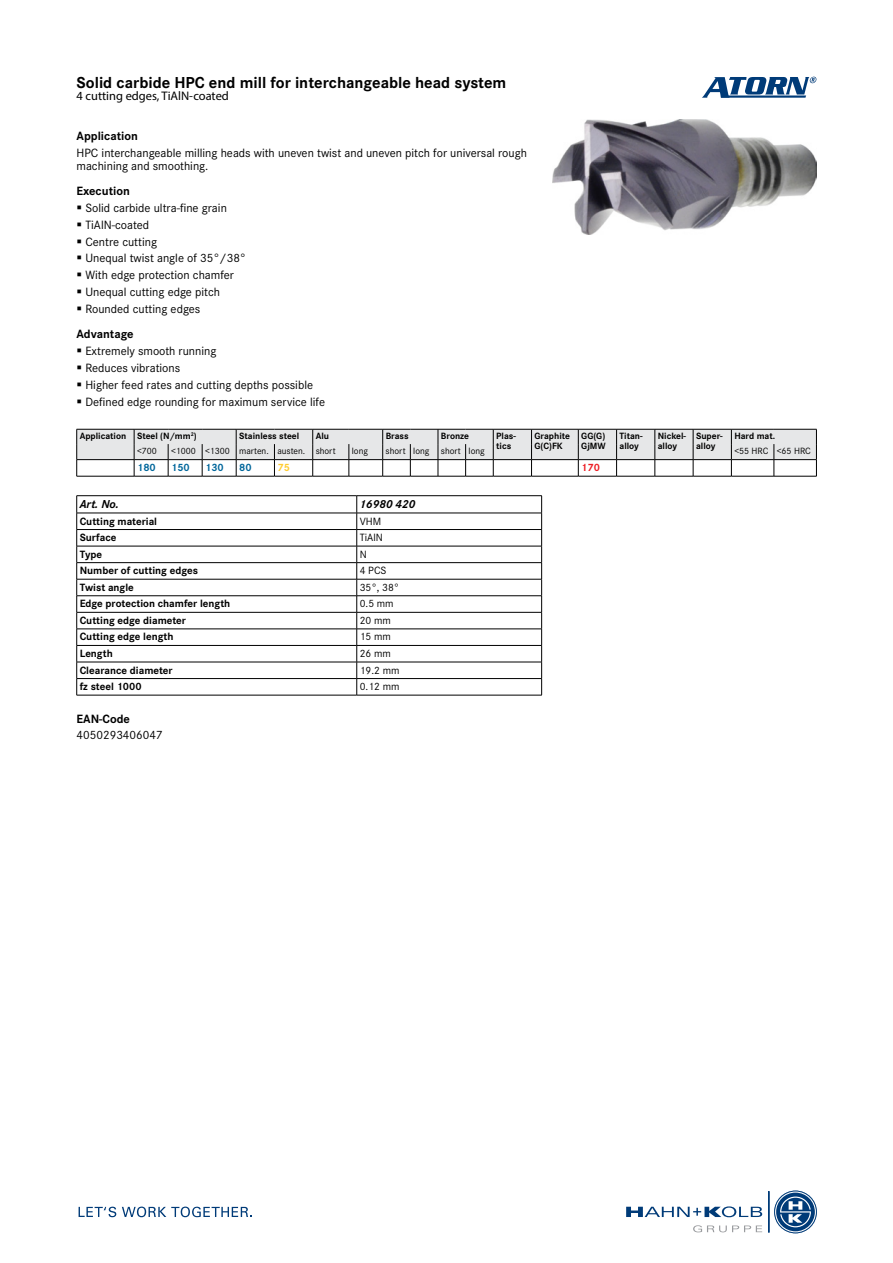
<style>
.page{position:relative;width:893px;height:1263px;background:#fff}
.page>*{position:absolute;margin:0;border:0;box-sizing:border-box;transform-origin:0 0}
.t1{font:700 16.5px "Corporate S Pro";color:#000}
.t2{font:12.45px/16.8px "Corporate S Pro";color:#000}
.t3{font:700 12.45px "Corporate S Pro";color:#000}
.t4{font:12.45px "Myriad Pro";color:#000}
.t5{font:italic 700 12px "Corporate S Pro";color:#000}
.t6{font:700 10.95px "Corporate S Pro";color:#000}
.t7{font:10.95px "Corporate S Pro";color:#000}
.t8{font:700 10.95px "Corporate S Pro";color:#00669b}
.t9{font:700 10.95px "Corporate S Pro";color:#ed1d24}
.t10{font:700 10.95px "Corporate S Pro";color:#ffcc31}
.t11{font:700 9.45px/9.4px "Corporate S Pro";color:#000}
.t12{font:9.45px "Corporate S Pro";color:#000}
</style>
<div class="page">
<img style="left:553px;top:119px;width:263px;height:116px">
<svg style="left:702px;top:77px;width:114px;height:21px"></svg>
<svg style="left:626px;top:1206px;width:136px;height:11px"></svg>
<hr style="left:768px;top:1191px;width:1px;height:41px;background:#003b78">
<svg style="left:693px;top:1225px;width:69px;height:7px"></svg>
<svg style="left:775px;top:1191px;width:41px;height:42px"></svg>
<div style="left:774px;top:1191px;width:42px;height:42px;border:2px solid #fff;border-radius:50%"></div>
<div style="left:774px;top:1191px;width:42px;height:42px;border:1px solid #003b78;border-radius:50%"></div>
<svg style="left:79px;top:1207px;width:37px;height:10px"></svg>
<svg style="left:122px;top:1206px;width:130px;height:11px"></svg>
<svg style="left:76px;top:429px;width:741px;height:48px"></svg>
<hr style="left:774px;top:476px;width:43px;height:1px;background:#000">
<hr style="left:77px;top:495px;width:280px;height:1px;background:#000">
<hr style="left:357px;top:495px;width:185px;height:1px;background:#000">
<hr style="left:77px;top:513px;width:280px;height:1px;background:#000">
<hr style="left:357px;top:513px;width:185px;height:1px;background:#000">
<hr style="left:77px;top:529px;width:280px;height:1px;background:#000">
<hr style="left:357px;top:529px;width:185px;height:1px;background:#000">
<hr style="left:77px;top:546px;width:280px;height:1px;background:#000">
<hr style="left:357px;top:546px;width:185px;height:1px;background:#000">
<hr style="left:77px;top:562px;width:280px;height:1px;background:#000">
<hr style="left:357px;top:562px;width:185px;height:1px;background:#000">
<hr style="left:77px;top:579px;width:280px;height:1px;background:#000">
<hr style="left:357px;top:579px;width:185px;height:1px;background:#000">
<hr style="left:77px;top:595px;width:280px;height:1px;background:#000">
<hr style="left:357px;top:595px;width:185px;height:1px;background:#000">
<hr style="left:77px;top:612px;width:280px;height:1px;background:#000">
<hr style="left:357px;top:612px;width:185px;height:1px;background:#000">
<hr style="left:77px;top:629px;width:280px;height:1px;background:#000">
<hr style="left:357px;top:629px;width:185px;height:1px;background:#000">
<hr style="left:77px;top:645px;width:280px;height:1px;background:#000">
<hr style="left:357px;top:645px;width:185px;height:1px;background:#000">
<hr style="left:77px;top:662px;width:280px;height:1px;background:#000">
<hr style="left:357px;top:662px;width:185px;height:1px;background:#000">
<hr style="left:77px;top:678px;width:280px;height:1px;background:#000">
<svg style="left:76px;top:496px;width:1px;height:199px"></svg>
<hr style="left:77px;top:695px;width:280px;height:1px;background:#000">
<hr style="left:357px;top:678px;width:185px;height:1px;background:#000">
<svg style="left:356px;top:496px;width:1px;height:199px"></svg>
<svg style="left:541px;top:496px;width:1px;height:199px"></svg>
<hr style="left:357px;top:695px;width:185px;height:1px;background:#000">
<h1 class="t1" style="left:77px;top:69px;width:431px">Solid carbide HPC end mill for interchangeable head system</h1>
<p class="t4" style="left:77px;top:88px;width:154px">4 cutting edges, TiAlN-coated</p>
<p class="t3" style="left:77px;top:126px;width:63px">Application</p>
<p class="t2" style="left:77px;top:146px;width:452px;line-height:12.5px">HPC interchangeable milling heads with uneven twist and uneven pitch for universal rough machining and smoothing.</p>
<p class="t3" style="left:77px;top:181px;width:55px">Execution</p>
<p class="t2" style="left:85px;top:198px;width:162px">Solid carbide ultra-fine grain<br>TiAlN-coated<br>Centre cutting<br>Unequal twist angle of 35°/38°<br>With edge protection chamfer<br>Unequal cutting edge pitch<br>Rounded cutting edges</p>
<p class="t3" style="left:77px;top:324px;width:59px">Advantage</p>
<p class="t2" style="left:85px;top:342px;width:241px">Extremely smooth running<br>Reduces vibrations<br>Higher feed rates and cutting depths possible Defined edge rounding for maximum service life</p>
<p class="t11" style="left:80px;top:430px;width:119px">Application Steel (N/mm<sup>2</sup>)</p>
<p class="t11" style="left:239px;top:430px;width:62px">Stainless steel</p>
<p class="t11" style="left:316px;top:430px;width:15px">Alu</p>
<p class="t11" style="left:386px;top:430px;width:25px">Brass</p>
<p class="t11" style="left:441px;top:430px;width:30px">Bronze</p>
<p class="t11" style="left:496px;top:430px;width:21px">Plas&shy;tics</p>
<p class="t11" style="left:534px;top:430px;width:37px">Graphite<br>G(C)FK</p>
<p class="t11" style="left:581px;top:430px;width:26px">GG(G)<br>GjMW</p>
<p class="t11" style="left:619px;top:430px;width:25px">Titan&shy;alloy</p>
<p class="t11" style="left:658px;top:430px;width:30px">Nickel&shy;alloy</p>
<p class="t11" style="left:696px;top:430px;width:28px">Super&shy;alloy</p>
<p class="t11" style="left:734px;top:430px;width:42px">Hard mat.</p>
<p class="t12" style="left:137px;top:444px;width:21px">&lt;700</p>
<p class="t12" style="left:171px;top:444px;width:166px">&lt;1000 &lt;1300 marten. austen. short</p>
<p class="t12" style="left:352px;top:444px;width:18px">long</p>
<p class="t12" style="left:386px;top:444px;width:101px">short long short long</p>
<p class="t12" style="left:734px;top:444px;width:78px">&lt;55 HRC &lt;65 HRC</p>
<p class="t8" style="left:137px;top:459px;width:20px">180</p>
<p class="t8" style="left:171px;top:459px;width:20px">150</p>
<p class="t8" style="left:205px;top:459px;width:20px">130</p>
<p class="t8" style="left:239px;top:459px;width:14px">80</p>
<p class="t10" style="left:277px;top:459px;width:14px">75</p>
<p class="t9" style="left:581px;top:459px;width:20px">170</p>
<p class="t5" style="left:80px;top:495px;width:41px">Art. No.</p>
<p class="t5" style="left:360px;top:495px;width:57px">16980 420</p>
<p class="t6" style="left:80px;top:512px;width:79px">Cutting material</p>
<p class="t7" style="left:360px;top:513px;width:23px">VHM</p>
<p class="t6" style="left:80px;top:529px;width:38px">Surface</p>
<p class="t7" style="left:360px;top:529px;width:25px">TiAlN</p>
<p class="t6" style="left:80px;top:545px;width:24px">Type</p>
<p class="t7" style="left:360px;top:546px;width:9px">N</p>
<p class="t6" style="left:80px;top:562px;width:120px">Number of cutting edges</p>
<p class="t7" style="left:360px;top:563px;width:28px">4 PCS</p>
<p class="t6" style="left:80px;top:578px;width:56px">Twist angle</p>
<p class="t7" style="left:360px;top:579px;width:41px">35°, 38°</p>
<p class="t6" style="left:80px;top:595px;width:152px">Edge protection chamfer length</p>
<p class="t7" style="left:360px;top:596px;width:35px">0.5 mm</p>
<p class="t6" style="left:80px;top:612px;width:108px">Cutting edge diameter</p>
<p class="t7" style="left:360px;top:612px;width:33px">20 mm</p>
<p class="t6" style="left:80px;top:628px;width:95px">Cutting edge length</p>
<p class="t7" style="left:360px;top:629px;width:33px">15 mm</p>
<p class="t6" style="left:80px;top:645px;width:35px">Length</p>
<p class="t7" style="left:360px;top:645px;width:33px">26 mm</p>
<p class="t6" style="left:80px;top:661px;width:94px">Clearance diameter</p>
<p class="t7" style="left:360px;top:662px;width:41px">19.2 mm</p>
<p class="t6" style="left:80px;top:678px;width:63px">fz steel 1000</p>
<p class="t7" style="left:360px;top:678px;width:41px">0.12 mm</p>
<p class="t3" style="left:77px;top:709px;width:55px">EAN-Code</p>
<p class="t2" style="left:77px;top:726px;width:88px">4050293406047</p>
</div>
